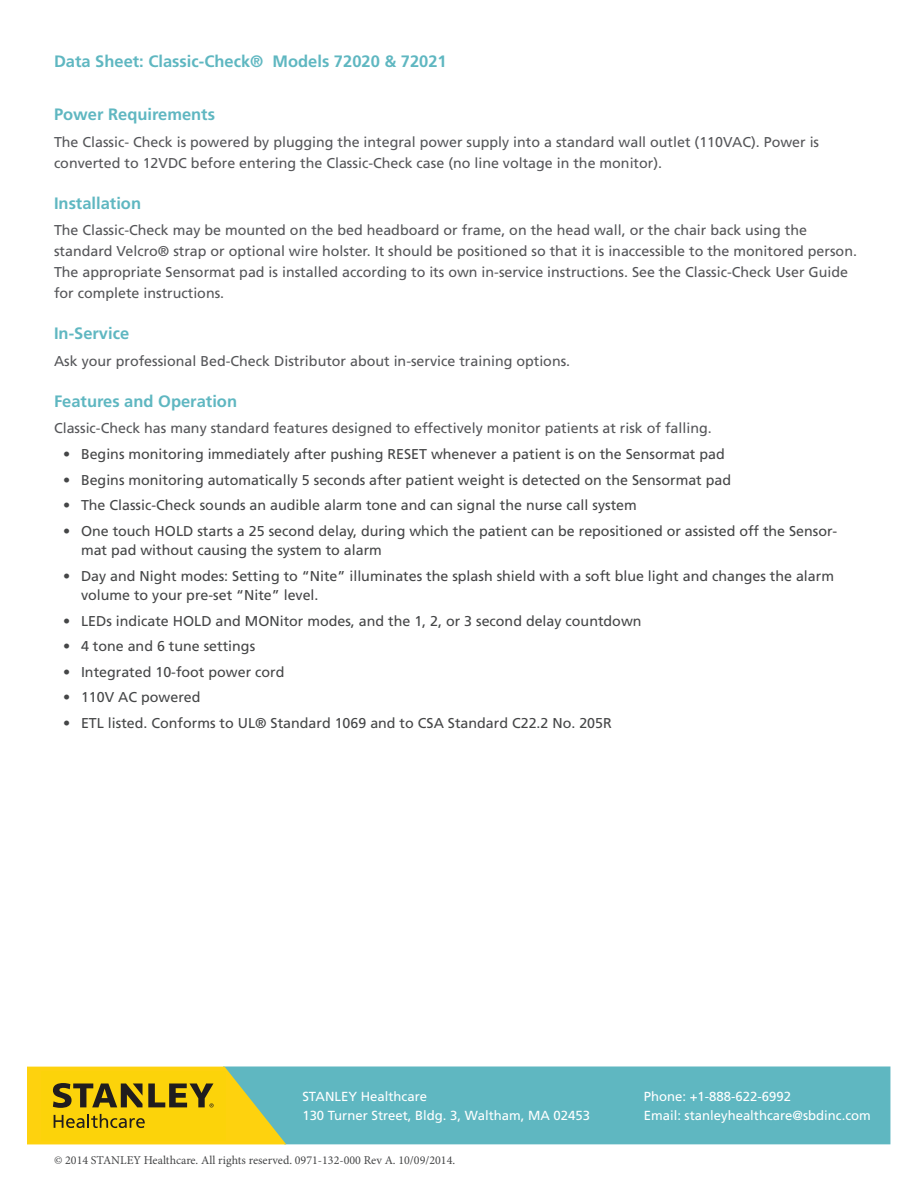
<style>
.page{position:relative;width:918px;height:1188px;background:#fff}
.page>*{position:absolute;margin:0;border:0;box-sizing:border-box;transform-origin:0 0}
.HeadLev2{font:700 16.5px "Frutiger";color:#5fb7c1}
.t1{font:14.25px/19.5px "Frutiger";color:#454647}
.Body{font:14.25px/21px "Frutiger";color:#555659}
.t2{font:13.2px/19.2px "Frutiger";color:#fff}
.DocNumberLine{font:12px "Minion Pro";color:#454647}
</style>
<div class="page">
<div style="left:223px;top:1066px;width:667px;height:78px;background:#5fb7c1"></div>
<svg style="left:27px;top:1067px;width:259px;height:77px;background:#d0ba22"></svg>
<p class="HeadLev2" style="left:54px;top:51px;width:394px">Data Sheet: Classic-Check® Models 72020 &amp; 72021</p>
<p class="HeadLev2" style="left:54px;top:105px;width:163px">Power Requirements</p>
<p class="Body" style="left:54px;top:131px;width:767px">The Classic- Check is powered by plugging the integral power supply into a standard wall outlet (110VAC). Power is converted to 12VDC before entering the Classic-Check case (no line voltage in the monitor).</p>
<p class="HeadLev2" style="left:54px;top:193px;width:89px">Installation</p>
<p class="Body" style="left:54px;top:220px;width:805px">The Classic-Check may be mounted on the bed headboard or frame, on the head wall, or the chair back using the standard Velcro® strap or optional wire holster. It should be positioned so that it is inaccessible to the monitored person.<br>The appropriate Sensormat pad is installed according to its own in-service instructions. See the Classic-Check User Guide for complete instructions.</p>
<p class="HeadLev2" style="left:54px;top:324px;width:77px">In-Service</p>
<p class="Body" style="left:54px;top:350px;width:518px">Ask your professional Bed-Check Distributor about in-service training options.</p>
<p class="HeadLev2" style="left:54px;top:391px;width:185px">Features and Operation</p>
<p class="Body" style="left:54px;top:418px;width:659px">Classic-Check has many standard features designed to effectively monitor patients at risk of falling.</p>
<p class="t1" style="left:63px;top:445px;width:663px">• Begins monitoring immediately after pushing RESET whenever a patient is on the Sensormat pad</p>
<p class="t1" style="left:63px;top:470px;width:670px">• Begins monitoring automatically 5 seconds after patient weight is detected on the Sensormat pad</p>
<p class="t1" style="left:63px;top:496px;width:575px">• The Classic-Check sounds an audible alarm tone and can signal the nurse call system</p>
<p class="t1" style="left:81px;top:521px;width:758px;text-indent:-18px">• One touch HOLD starts a 25 second delay, during which the patient can be repositioned or assisted off the Sensor&shy;mat pad without causing the system to alarm</p>
<p class="t1" style="left:81px;top:566px;width:755px;text-indent:-18px">• Day and Night modes: Setting to “Nite” illuminates the splash shield with a soft blue light and changes the alarm volume to your pre-set “Nite” level.</p>
<p class="t1" style="left:63px;top:611px;width:580px">• LEDs indicate HOLD and MONitor modes, and the 1, 2, or 3 second delay countdown</p>
<p class="t1" style="left:63px;top:637px;width:194px">• 4 tone and 6 tune settings</p>
<p class="t1" style="left:63px;top:662px;width:223px">• Integrated 10-foot power cord</p>
<p class="t1" style="left:63px;top:688px;width:139px">• 110V AC powered</p>
<p class="t1" style="left:63px;top:713px;width:550px">• ETL listed. Conforms to UL® Standard 1069 and to CSA Standard C22.2 No. 205R</p>
<p class="t2" style="left:302px;top:1087px;width:289px">STANLEY Healthcare<br>130 Turner Street, Bldg. 3, Waltham, MA 02453</p>
<p class="t2" style="left:644px;top:1087px;width:229px">Phone: +1-888-622-6992<br>Email: stanleyhealthcare@sbdinc.com</p>
<p class="DocNumberLine" style="left:54px;top:1152px;width:403px">© 2014 STANLEY Healthcare. All rights reserved. 0971-132-000 Rev A. 10/09/2014.</p>
</div>
